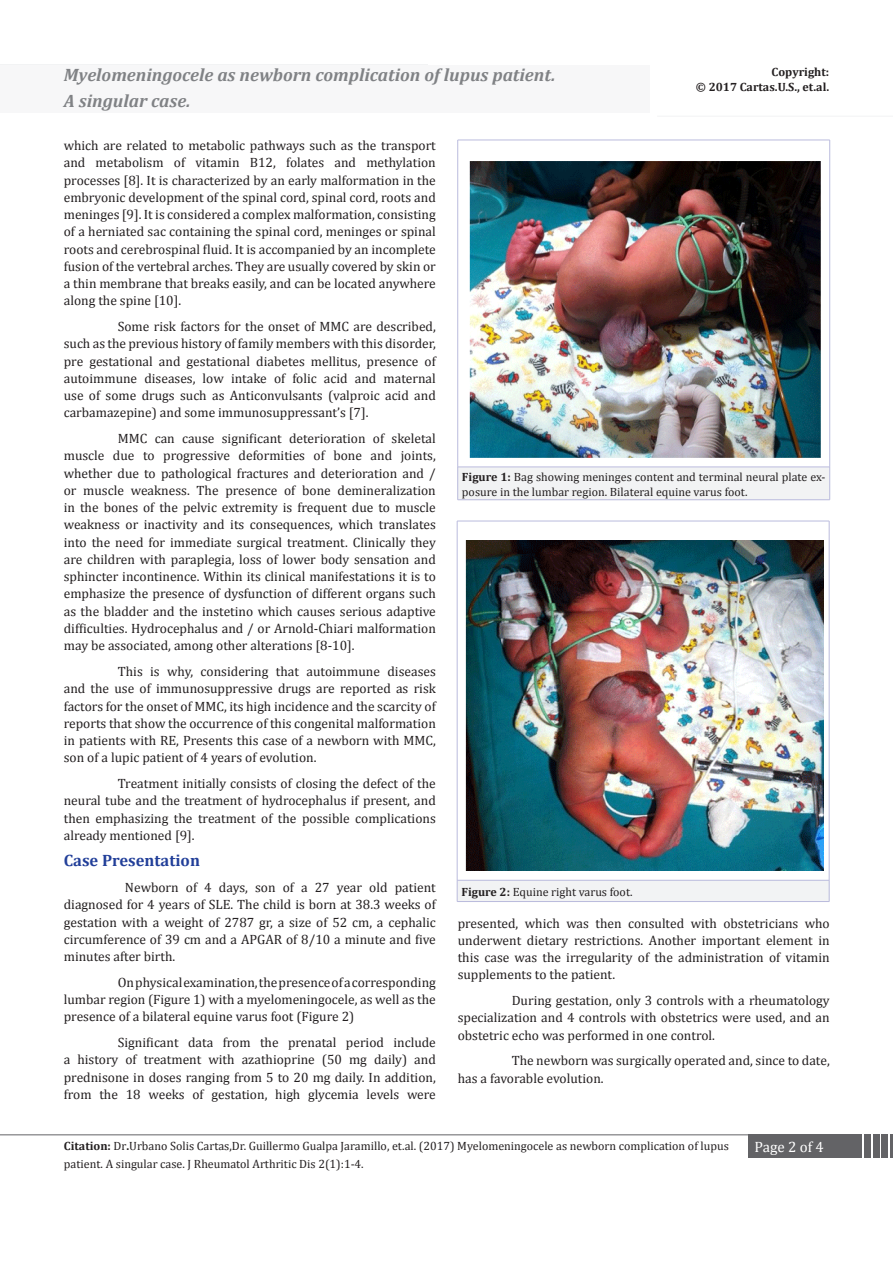
<style>
.page{position:relative;width:893px;height:1263px;background:#fff}
.page>*{position:absolute;margin:0;border:0;box-sizing:border-box;transform-origin:0 0}
.t1{font:italic 700 18px "Cambria";color:#808285}
.List_Paragraph{font:700 16.5px "Cambria";color:#223f99}
.t2{font:italic 700 15px "Cambria";color:#3e3e3f}
.t3{font:15px "Cambria";color:#fff}
.List_Paragraph-2{font:13.5px/17.2px "Cambria";color:#231f20;text-align:justify}
.t4{font:12px/15px "Cambria";color:#231f20}
.t5{font:700 12px "Cambria";color:#231f20}
.s1{font-weight:700}
</style>
<div class="page">
<hr style="left:0;top:1134px;width:749px;height:1px;background:#636366">
<div style="left:748px;top:1134px;width:114px;height:24px;background:#636366"></div>
<div style="left:864px;top:1134px;width:7px;height:24px;background:#636366"></div>
<div style="left:873px;top:1134px;width:6px;height:24px;background:#636366"></div>
<div style="left:881px;top:1134px;width:7px;height:24px;background:#636366"></div>
<hr style="left:890px;top:1134px;width:3px;height:24px;background:#636366">
<svg style="left:0;top:64px;width:427px;height:1px"></svg>
<hr style="left:657px;top:116px;width:236px;height:1px;background:#f2f3f4">
<div style="left:458px;top:467px;width:372px;height:33px;background:#f2f3f4"></div>
<hr style="left:458px;top:140px;width:372px;height:1px;background:#babbdd">
<hr style="left:457px;top:140px;width:1px;height:327px;background:#babbdd">
<hr style="left:829px;top:140px;width:1px;height:327px;background:#babbdd">
<hr style="left:458px;top:467px;width:372px;height:1px;background:#babbdd">
<hr style="left:457px;top:467px;width:1px;height:33px;background:#babbdd">
<hr style="left:829px;top:467px;width:1px;height:33px;background:#babbdd">
<hr style="left:458px;top:499px;width:372px;height:1px;background:#babbdd">
<img style="left:469px;top:161px;width:352px;height:297px">
<div style="left:457px;top:880px;width:372px;height:21px;background:#f2f3f4"></div>
<hr style="left:457px;top:521px;width:372px;height:1px;background:#babbdd">
<hr style="left:457px;top:521px;width:1px;height:359px;background:#babbdd">
<hr style="left:829px;top:521px;width:1px;height:359px;background:#babbdd">
<hr style="left:457px;top:880px;width:372px;height:1px;background:#babbdd">
<svg style="left:457px;top:881px;width:1px;height:20px"></svg>
<svg style="left:829px;top:880px;width:1px;height:21px"></svg>
<hr style="left:457px;top:901px;width:372px;height:1px;background:#babbdd">
<img style="left:465px;top:540px;width:358px;height:330px">
<div style="left:0;top:65px;width:650px;height:47px;background:#f7f7f8"></div>
<p class="t5" style="left:771px;top:64px;width:59px">Copyright:</p>
<p class="t5" style="left:696px;top:79px;width:135px">© 2017 Cartas.U.S., et.al.</p>
<p class="t1" style="left:64px;top:62px;width:493px">Myelomeningocele as newborn complication of lupus patient.</p>
<p class="t1" style="left:64px;top:89px;width:128px">A singular case.</p>
<p class="t2" style="left:62px;top:69px;width:358px">Celecoxib for the Treatment of Ankylosing Spondylitis</p>
<p class="t5" style="left:771px;top:71px;width:59px">Copyright:</p>
<p class="List_Paragraph-2" style="left:64px;top:137px;width:374px">which are related to metabolic pathways such as the transport and metabolism of vitamin B12, folates and methylation processes [8]. It is characterized by an early malformation in the embryonic development of the spinal cord, spinal cord, roots and meninges [9]. It is considered a complex malformation, consisting of a herniated sac containing the spinal cord, meninges or spinal roots and cerebrospinal fluid. It is accompanied by an incomplete fusion of the vertebral arches. They are usually covered by skin or a thin membrane that breaks easily, and can be located anywhere along the spine [10].</p>
<p class="List_Paragraph-2" style="left:64px;top:318px;width:374px;text-indent:54px">Some risk factors for the onset of MMC are described, such as the previous history of family members with this disorder, pre gestational and gestational diabetes mellitus, presence of autoimmune diseases, low intake of folic acid and maternal use of some drugs such as Anticonvulsants (valproic acid and carbamazepine) and some immunosuppressant’s [7].</p>
<p class="List_Paragraph-2" style="left:64px;top:430px;width:374px;text-indent:54px">MMC can cause significant deterioration of skeletal muscle due to progressive deformities of bone and joints, whether due to pathological fractures and deterioration and / or muscle weakness. The presence of bone demineralization in the bones of the pelvic extremity is frequent due to muscle weakness or inactivity and its consequences, which translates into the need for immediate surgical treatment. Clinically they are children with paraplegia, loss of lower body sensation and sphincter incontinence. Within its clinical manifestations it is to emphasize the presence of dysfunction of different organs such as the bladder and the instetino which causes serious adaptive difficulties. Hydrocephalus and / or Arnold-Chiari malformation may be associated, among other alterations [8-10].</p>
<p class="List_Paragraph-2" style="left:64px;top:663px;width:374px;text-indent:54px">This is why, considering that autoimmune diseases and the use of immunosuppressive drugs are reported as risk factors for the onset of MMC, its high incidence and the scarcity of reports that show the occurrence of this congenital malformation in patients with RE, Presents this case of a newborn with MMC, son of a lupic patient of 4 years of evolution.</p>
<p class="List_Paragraph-2" style="left:64px;top:775px;width:374px;text-indent:54px">Treatment initially consists of closing the defect of the neural tube and the treatment of hydrocephalus if present, and then emphasizing the treatment of the possible complications already mentioned [9].</p>
<p class="List_Paragraph" style="left:64px;top:849px;width:138px">Case Presentation</p>
<p class="List_Paragraph-2" style="left:64px;top:879px;width:374px;text-indent:61px">Newborn of 4 days, son of a 27 year old patient diagnosed for 4 years of SLE. The child is born at 38.3 weeks of gestation with a weight of 2787 gr, a size of 52 cm, a cephalic circumference of 39 cm and a APGAR of 8/10 a minute and five minutes after birth.</p>
<p class="List_Paragraph-2" style="left:64px;top:973px;width:374px;text-indent:54px">On physical examination, the presence of a corresponding lumbar region (Figure 1) with a myelomeningocele, as well as the presence of a bilateral equine varus foot (Figure 2)</p>
<p class="List_Paragraph-2" style="left:64px;top:1034px;width:374px;text-indent:54px">Significant data from the prenatal period include a history of treatment with azathioprine (50 mg daily) and prednisone in doses ranging from 5 to 20 mg daily. In addition, from the 18 weeks of gestation, high glycemia levels were</p>
<p class="t4" style="left:462px;top:469px;width:365px"><span class="s1">Figure 1:</span> Bag showing meninges content and terminal neural plate ex&shy;posure in the lumbar region. Bilateral equine varus foot.</p>
<p class="t4" style="left:461px;top:884px;width:173px"><span class="s1">Figure 2:</span> Equine right varus foot.</p>
<p class="List_Paragraph-2" style="left:458px;top:914px;width:374px">presented, which was then consulted with obstetricians who underwent dietary restrictions. Another important element in this case was the irregularity of the administration of vitamin supplements to the patient.</p>
<p class="List_Paragraph-2" style="left:458px;top:992px;width:374px;text-indent:54px">During gestation, only 3 controls with a rheumatology specialization and 4 controls with obstetrics were used, and an obstetric echo was performed in one control.</p>
<p class="List_Paragraph-2" style="left:458px;top:1052px;width:374px;text-indent:54px">The newborn was surgically operated and, since to date, has a favorable evolution.</p>
<p class="t4" style="left:68px;top:1139px;width:671px"><span class="s1">Citation:</span> Zhu J, Sounthonevat C, Walker C (2017) Celecoxib f r the Treatment of Ankylosing Spondylitis. J Rheumatol Arthritic Dis</p>
<p class="t3" style="left:754px;top:1138px;width:71px">Page 2 of 4</p>
<p class="t4" style="left:68px;top:1157px;width:50px">2(1): 1-4.</p>
<p class="t4" style="left:64px;top:1137px;width:666px;line-height:18px"><span class="s1">Citation:</span> Dr<span class="s1">.</span>Urbano Solis Cartas,Dr. Guillermo Gualpa Jaramillo, et.al. (2017) Myelomeningocele as newborn complication of lupus patient. A singular case. J Rheumatol Arthritic Dis 2(1):1-4.</p>
</div>
